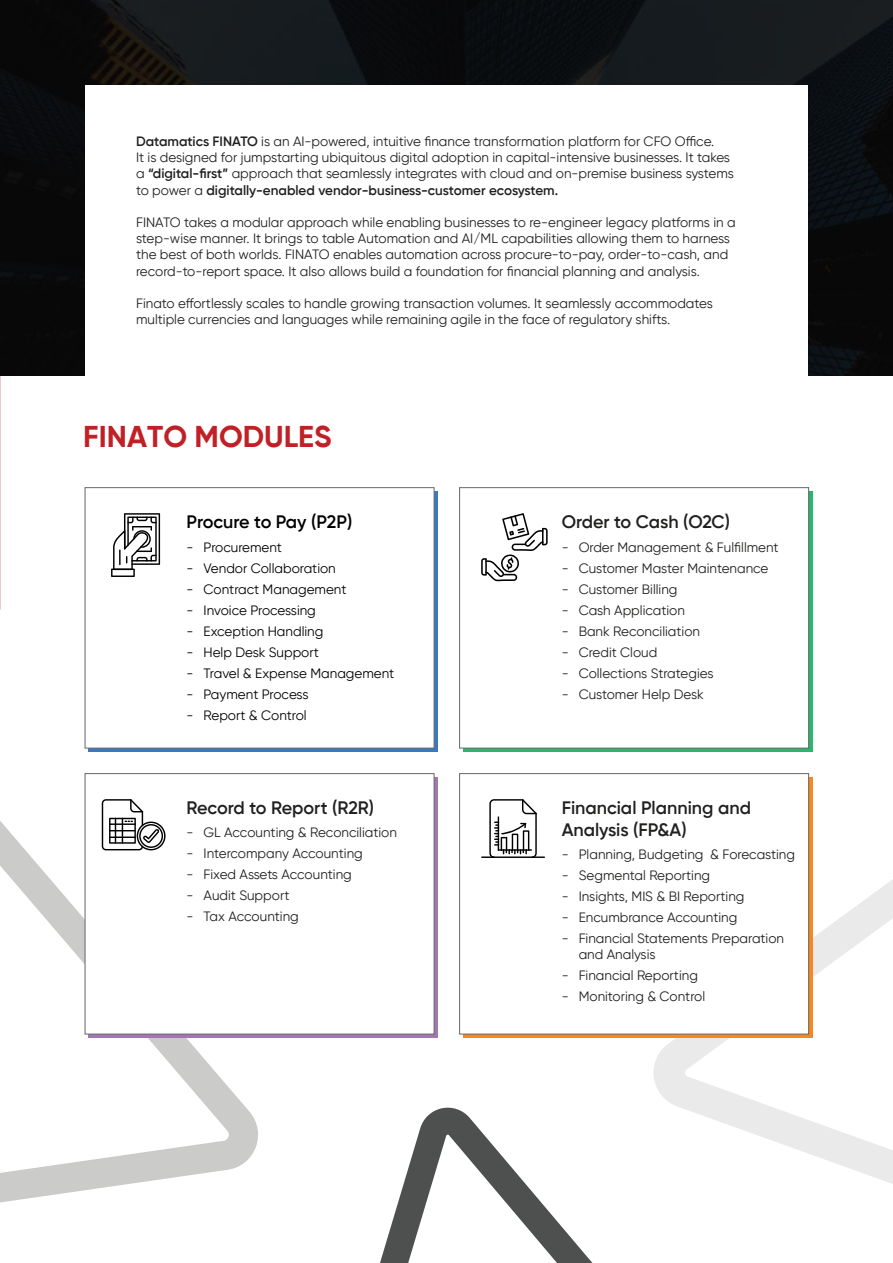
<style>
.page{position:relative;width:893px;height:1263px;background:#fff}
.page>*{position:absolute;margin:0;border:0;box-sizing:border-box;transform-origin:0 0}
.t1{font:700 30px "Gilroy";color:#c02026}
.t2{font:600 18px/21.6px "Gilroy";color:#20201f}
.t3{font:600 18px "Gilroy";letter-spacing:-.01em;color:#000}
.t4{font:13.5px/16.2px "Gilroy";color:#20201f}
.t5{font:13.5px "Gilroy";color:#000}
.s1{font-weight:600}
</style>
<div class="page">
<div style="left:0;top:0;width:893px;height:375px;background:linear-gradient(to bottom,#101316,#060606)"></div>
<div style="left:85px;top:85px;width:723px;height:305px;background:#fff"></div>
<svg style="left:652px;top:879px;width:241px;height:305px"></svg>
<svg style="left:380px;top:1106px;width:399px;height:157px"></svg>
<svg style="left:0;top:637px;width:260px;height:566px"></svg>
<div style="left:464px;top:491px;width:349px;height:261px;background:linear-gradient(to right,#2cb56d,#2cb56d)"></div>
<div style="left:89px;top:491px;width:349px;height:261px;background:linear-gradient(to right,#3b79bd,#3b79bd)"></div>
<div style="left:89px;top:777px;width:349px;height:260px;background:linear-gradient(to right,#a275b3,#a275b3)"></div>
<div style="left:464px;top:777px;width:349px;height:260px;background:linear-gradient(to right,#f6881f,#f6881f)"></div>
<div style="left:85px;top:487px;width:349px;height:261px;background:#fff"></div>
<svg style="left:111px;top:513px;width:49px;height:64px"></svg>
<div style="left:459px;top:487px;width:350px;height:261px;background:#fff;border:1px solid #666767"></div>
<svg style="left:481px;top:513px;width:67px;height:68px"></svg>
<div style="left:85px;top:773px;width:349px;height:261px;background:#fff"></div>
<svg style="left:102px;top:799px;width:64px;height:51px"></svg>
<div style="left:459px;top:773px;width:350px;height:261px;background:#fff;border:1px solid #666767"></div>
<svg style="left:489px;top:799px;width:48px;height:57px"></svg>
<hr style="left:481px;top:856px;width:64px;height:2px;background:#000">
<p class="t4" style="left:136px;top:133px;width:599px"><span class="s1">Datamatics FINATO</span> is an AI-powered, intuitive finance transformation platform for CFO Office.<br>It is designed for jumpstarting ubiquitous digital adoption in capital-intensive businesses. It takes a <span class="s1">“digital-first”</span> approach that seamlessly integrates with cloud and on-premise business systems to power a <span class="s1">digitally-enabled vendor-business-customer ecosystem.</span></p>
<p class="t4" style="left:136px;top:214px;width:601px">FINATO takes a modular approach while enabling businesses to re-engineer legacy platforms in a step-wise manner. It brings to table Automation and AI/ML capabilities allowing them to harness the best of both worlds. FINATO enables automation across procure-to-pay, order-to-cash, and record-to-report space. It also allows build a foundation for financial planning and analysis.</p>
<p class="t4" style="left:136px;top:295px;width:578px">Finato effortlessly scales to handle growing transaction volumes. It seamlessly accommodates multiple currencies and languages while remaining agile in the face of regulatory shifts.</p>
<h1 class="t1" style="left:83px;top:418px;width:250px">FINATO MODULES</h1>
<h2 class="t3" style="left:187px;top:511px;width:167px">Procure to Pay (P2P)</h2>
<p class="t5" style="left:187px;top:539px;width:97px">- Procurement</p>
<p class="t5" style="left:187px;top:560px;width:151px">- Vendor Collaboration</p>
<p class="t5" style="left:187px;top:581px;width:161px">- Contract Management</p>
<p class="t5" style="left:187px;top:602px;width:131px">- Invoice Processing</p>
<p class="t5" style="left:187px;top:623px;width:138px">- Exception Handling</p>
<p class="t5" style="left:187px;top:644px;width:134px">- Help Desk Support</p>
<p class="t5" style="left:187px;top:665px;width:209px">- Travel &amp; Expense Management</p>
<p class="t5" style="left:187px;top:686px;width:123px">- Payment Process</p>
<p class="t5" style="left:187px;top:707px;width:122px">- Report &amp; Control</p>
<h2 class="t2" style="left:187px;top:797px;width:189px">Record to Report (R2R)</h2>
<p class="t4" style="left:187px;top:823px;width:212px">- GL Accounting &amp; Reconciliation</p>
<p class="t4" style="left:187px;top:845px;width:178px">- Intercompany Accounting</p>
<p class="t4" style="left:187px;top:866px;width:167px">- Fixed Assets Accounting</p>
<p class="t4" style="left:187px;top:887px;width:104px">- Audit Support</p>
<p class="t4" style="left:187px;top:908px;width:114px">- Tax Accounting</p>
<h2 class="t2" style="left:562px;top:511px;width:170px">Order to Cash (O2C)</h2>
<p class="t4" style="left:562px;top:539px;width:219px">- Order Management &amp; Fulfillment</p>
<p class="t4" style="left:562px;top:560px;width:208px">- Customer Master Maintenance</p>
<p class="t4" style="left:562px;top:581px;width:117px">- Customer Billing</p>
<p class="t4" style="left:562px;top:602px;width:125px">- Cash Application</p>
<p class="t4" style="left:562px;top:623px;width:140px">- Bank Reconciliation</p>
<p class="t4" style="left:562px;top:644px;width:97px">- Credit Cloud</p>
<p class="t4" style="left:562px;top:665px;width:153px">- Collections Strategies</p>
<p class="t4" style="left:562px;top:686px;width:144px">- Customer Help Desk</p>
<h2 class="t2" style="left:562px;top:797px;width:191px">Financial Planning and<br>Analysis (FP&amp;A)</h2>
<p class="t4" style="left:562px;top:845px;width:235px">- Planning, Budgeting &amp; Forecasting</p>
<p class="t4" style="left:562px;top:866px;width:150px">- Segmental Reporting</p>
<p class="t4" style="left:562px;top:887px;width:184px">- Insights, MIS &amp; BI Reporting</p>
<p class="t4" style="left:562px;top:908px;width:177px">- Encumbrance Accounting</p>
<p class="t4" style="left:579px;top:930px;width:207px;text-indent:-17px">- Financial Statements Preparation and Analysis</p>
<p class="t4" style="left:562px;top:967px;width:138px">- Financial Reporting</p>
<p class="t4" style="left:562px;top:988px;width:145px">- Monitoring &amp; Control</p>
</div>
